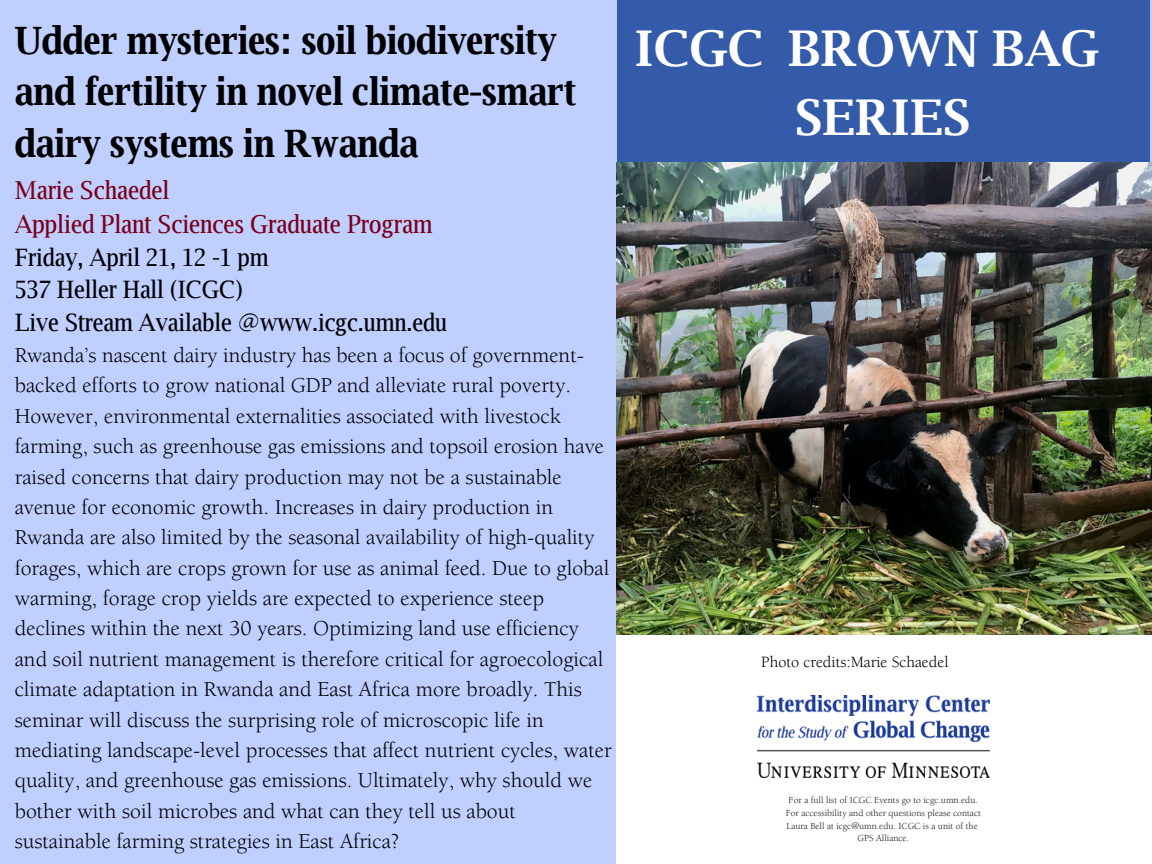
<style>
.page{position:relative;width:1152px;height:864px;background:#bfcfff}
.page>*{position:absolute;margin:0;border:0;box-sizing:border-box;transform-origin:0 0}
.t1{font:700 49.35px/68.7px "Luxi Serif";color:#fff}
.t2{font:700 37.8px/51.8px "Luxi Serif";color:#000}
.t3{font:24.75px/33.8px "Luxi Serif";color:#7a0019}
.t4{font:24px/32.7px "Luxi Serif";color:#000}
.t5{font:21.75px/30.3px "Berkeley Std";color:#000}
.t6{font:16.2px "Berkeley Std";color:#000}
.t7{font:9.6px/12.8px "Berkeley Std";color:#191919;text-align:center}
</style>
<div class="page">
<div style="left:617px;top:0;width:533px;height:234px;background:#335ba9"></div>
<div style="left:617px;top:478px;width:535px;height:386px;background:#fff"></div>
<img style="left:758px;top:695px;width:231px;height:82px">
<img style="left:617px;top:162px;width:535px;height:473px">
<h2 class="t2" style="left:15px;top:13px;width:563px">Udder mysteries: soil biodiversity and fertility in novel climate-smart dairy systems in Rwanda</h2>
<p class="t3" style="left:15px;top:173px;width:419px">Marie Schaedel<br>Applied Plant Sciences Graduate Program</p>
<p class="t4" style="left:15px;top:240px;width:434px">Friday, April 21, 12 -1 pm<br>537 Heller Hall (ICGC)<br>Live Stream Available @www.icgc.umn.edu</p>
<p class="t5" style="left:15px;top:342px;width:599px">Rwanda’s nascent dairy industry has been a focus of government&shy;backed efforts to grow national GDP and alleviate rural poverty.<br>However, environmental externalities associated with livestock farming, such as greenhouse gas emissions and topsoil erosion have raised concerns that dairy production may not be a sustainable avenue for economic growth. Increases in dairy production in Rwanda are also limited by the seasonal availability of high-quality forages, which are crops grown for use as animal feed. Due to global warming, forage crop yields are expected to experience steep declines within the next 30 years. Optimizing land use efficiency and soil nutrient management is therefore critical for agroecological climate adaptation in Rwanda and East Africa more broadly. This seminar will discuss the surprising role of microscopic life in mediating landscape-level processes that affect nutrient cycles, water quality, and greenhouse gas emissions. Ultimately, why should we bother with soil microbes and what can they tell us about sustainable farming strategies in East Africa?</p>
<h1 class="t1" style="left:795px;top:12px;width:306px;text-indent:-160px">ICGC BROWN BAG<br>SERIES</h1>
<p class="t6" style="left:761px;top:656px;width:189px">Photo credits:Marie Schaedel</p>
<p class="t7" style="left:786px;top:795px;width:197px">For a full list of ICGC Events go to icgc.umn.edu.<br>For accessibility and other questions please contact Laura Bell at icgc@umn.edu. ICGC is a unit of the GPS Alliance.</p>
</div>
